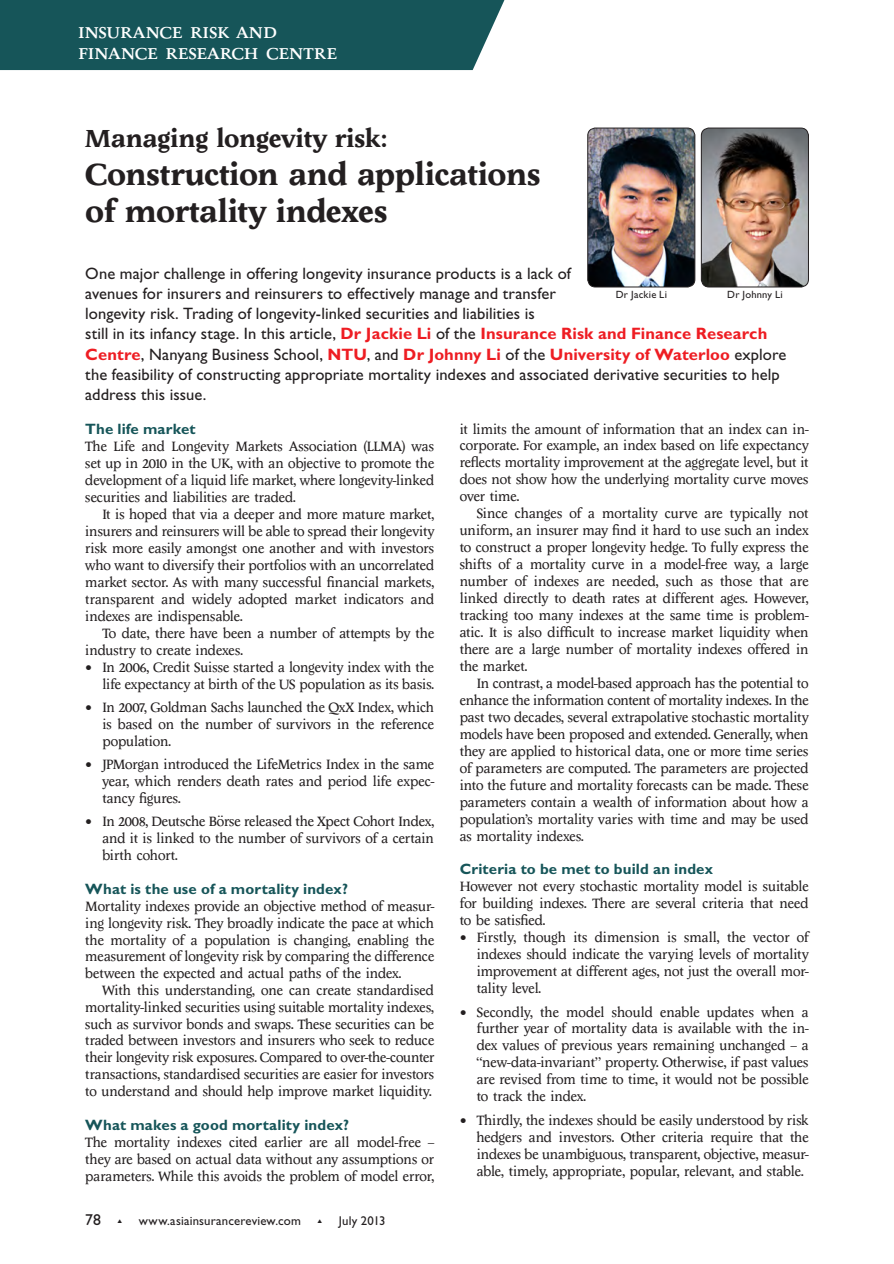
<style>
.page{position:relative;width:894px;height:1264px;background:#fff}
.page>*{position:absolute;margin:0;border:0;box-sizing:border-box;transform-origin:0 0}
.t1{font:700 31.5px/37.5px "Economist 101";letter-spacing:.005em;color:#231f20}
.t2{font:700 25.5px "Economist 101";letter-spacing:.005em;color:#231f20}
.t3{font:22.5px/21px "Economist 101 Small Cap";letter-spacing:-.01em;color:#fff}
.t4{font:16.5px/20.2px "Gill Sans";letter-spacing:.005em;color:#231f20}
.t5{font:15.75px "Gill Sans";color:#231f20}
.t6{font:700 15px "Gill Sans";letter-spacing:.01em;color:#165559}
.t7{font:13.95px/17px "Economist 101";letter-spacing:-.005em;color:#231f20;text-align:justify}
.t8{font:12.75px "Gill Sans";letter-spacing:.015em;color:#231f20}
.t9{font:10.5px "Gill Sans";letter-spacing:.025em;color:#231f20}
.s1{font-weight:700;color:#ee1d23}
</style>
<div class="page">
<img style="left:587px;top:128px;width:107px;height:159px">
<div style="left:587px;top:128px;width:108px;height:159px;border:1px solid #231f20;border-radius:8px"></div>
<img style="left:701px;top:128px;width:107px;height:159px">
<div style="left:701px;top:128px;width:107px;height:159px;border:1px solid #231f20;border-radius:8px"></div>
<div style="left:0;top:0;width:505px;height:70px;background:#165559"></div>
<p class="t3" style="left:78px;top:21px;width:261px">Insurance Risk and<br>Finance Research Centre</p>
<p class="t2" style="left:85px;top:125px;width:303px">Managing longevity risk:</p>
<p class="t1" style="left:85px;top:156px;width:456px">Construction and applications of mortality indexes</p>
<p class="t4" style="left:85px;top:263px;width:702px">One major challenge in offering longevity insurance products is a lack of<br>avenues for insurers and reinsurers to effectively manage and transfer<br>longevity risk. Trading of longevity-linked securities and liabilities is<br>still in its infancy stage. In this article, <span class="s1">Dr Jackie Li</span> of the <span class="s1">Insurance Risk and Finance Research Centre</span>, Nanyang Business School, <span class="s1">NTU</span>, and <span class="s1">Dr Johnny Li</span> of the <span class="s1">University of Waterloo</span> explore the feasibility of constructing appropriate mortality indexes and associated derivative securities to help address this issue.</p>
<p class="t9" style="left:615px;top:288px;width:53px">Dr Jackie Li</p>
<p class="t9" style="left:727px;top:288px;width:57px">Dr Johnny Li</p>
<p class="t6" style="left:85px;top:420px;width:112px">The life market</p>
<p class="t7" style="left:85px;top:438px;width:350px">The Life and Longevity Markets Association (LLMA) was</p>
<p class="t7" style="left:85px;top:455px;width:350px">set up in 2010 in the UK, with an objective to promote the</p>
<p class="t7" style="left:85px;top:472px;width:350px">development of a liquid life market, where longevity-linked</p>
<p class="t7" style="left:85px;top:489px;width:212px">securities and liabilities are traded.</p>
<p class="t7" style="left:102px;top:506px;width:333px">It is hoped that via a deeper and more mature market,</p>
<p class="t7" style="left:85px;top:523px;width:350px">insurers and reinsurers will be able to spread their longevity</p>
<p class="t7" style="left:85px;top:540px;width:350px">risk more easily amongst one another and with investors</p>
<p class="t7" style="left:85px;top:557px;width:350px">who want to diversify their portfolios with an uncorrelated</p>
<p class="t7" style="left:85px;top:573px;width:350px">market sector. As with many successful financial markets,</p>
<p class="t7" style="left:85px;top:590px;width:350px">transparent and widely adopted market indicators and</p>
<p class="t7" style="left:85px;top:607px;width:159px">indexes are indispensable.</p>
<p class="t7" style="left:102px;top:624px;width:333px">To date, there have been a number of attempts by the</p>
<p class="t7" style="left:85px;top:641px;width:159px">industry to create indexes.</p>
<p class="t7" style="left:85px;top:658px;width:350px;text-align:right">• In 2006, Credit Suisse started a longevity index with the life expectancy at birth of the US population as its basis.</p>
<p class="t7" style="left:102px;top:699px;width:333px;text-indent:-17px">• In 2007, Goldman Sachs launched the QxX Index, which is based on the number of survivors in the reference population.</p>
<p class="t7" style="left:102px;top:756px;width:333px;text-indent:-17px">• JPMorgan introduced the LifeMetrics Index in the same year, which renders death rates and period life expec&shy;tancy figures.</p>
<p class="t7" style="left:102px;top:813px;width:333px;text-indent:-17px">• In 2008, Deutsche Börse released the Xpect Cohort Index, and it is linked to the number of survivors of a certain birth cohort.</p>
<p class="t6" style="left:85px;top:880px;width:264px">What is the use of a mortality index?</p>
<p class="t7" style="left:85px;top:898px;width:350px">Mortality indexes provide an objective method of measur-</p>
<p class="t7" style="left:85px;top:914px;width:350px">ing longevity risk. They broadly indicate the pace at which</p>
<p class="t7" style="left:85px;top:931px;width:350px">the mortality of a population is changing, enabling the</p>
<p class="t7" style="left:85px;top:948px;width:350px">measurement of longevity risk by comparing the difference</p>
<p class="t7" style="left:85px;top:965px;width:317px">between the expected and actual paths of the index.</p>
<p class="t7" style="left:102px;top:982px;width:333px">With this understanding, one can create standardised</p>
<p class="t7" style="left:85px;top:998px;width:350px">mortality-linked securities using suitable mortality indexes,</p>
<p class="t7" style="left:85px;top:1015px;width:350px">such as survivor bonds and swaps. These securities can be</p>
<p class="t7" style="left:85px;top:1032px;width:350px">traded between investors and insurers who seek to reduce</p>
<p class="t7" style="left:85px;top:1049px;width:350px">their longevity risk exposures. Compared to over-the-counter</p>
<p class="t7" style="left:85px;top:1066px;width:350px">transactions, standardised securities are easier for investors</p>
<p class="t7" style="left:85px;top:1082px;width:348px">to understand and should help improve market liquidity.</p>
<p class="t6" style="left:85px;top:1115px;width:265px">What makes a good mortality index?</p>
<p class="t7" style="left:85px;top:1133px;width:350px">The mortality indexes cited earlier are all model-free – they are based on actual data without any assumptions or parameters. While this avoids the problem of model error,</p>
<p class="t5" style="left:85px;top:1210px;width:17px">78</p>
<p class="t8" style="left:117px;top:1212px;width:185px">▲ www.asiainsurancereview.com</p>
<p class="t8" style="left:317px;top:1212px;width:70px">▲ July 2013</p>
<p class="t7" style="left:459px;top:420px;width:350px">it limits the amount of information that an index can in-</p>
<p class="t7" style="left:459px;top:437px;width:350px">corporate. For example, an index based on life expectancy</p>
<p class="t7" style="left:459px;top:454px;width:350px">reflects mortality improvement at the aggregate level, but it</p>
<p class="t7" style="left:459px;top:471px;width:350px">does not show how the underlying mortality curve moves</p>
<p class="t7" style="left:459px;top:488px;width:61px">over time.</p>
<p class="t7" style="left:476px;top:505px;width:333px">Since changes of a mortality curve are typically not</p>
<p class="t7" style="left:459px;top:522px;width:350px">uniform, an insurer may find it hard to use such an index</p>
<p class="t7" style="left:459px;top:539px;width:350px">to construct a proper longevity hedge. To fully express the</p>
<p class="t7" style="left:459px;top:556px;width:350px">shifts of a mortality curve in a model-free way, a large</p>
<p class="t7" style="left:459px;top:573px;width:350px">number of indexes are needed, such as those that are</p>
<p class="t7" style="left:459px;top:590px;width:350px">linked directly to death rates at different ages. However,</p>
<p class="t7" style="left:459px;top:607px;width:350px">tracking too many indexes at the same time is problem-</p>
<p class="t7" style="left:459px;top:624px;width:350px">atic. It is also difficult to increase market liquidity when</p>
<p class="t7" style="left:459px;top:641px;width:350px">there are a large number of mortality indexes offered in</p>
<p class="t7" style="left:459px;top:658px;width:69px">the market.</p>
<p class="t7" style="left:476px;top:675px;width:333px">In contrast, a model-based approach has the potential to</p>
<p class="t7" style="left:459px;top:692px;width:350px">enhance the information content of mortality indexes. In the</p>
<p class="t7" style="left:459px;top:708px;width:350px">past two decades, several extrapolative stochastic mortality</p>
<p class="t7" style="left:459px;top:725px;width:350px">models have been proposed and extended. Generally, when</p>
<p class="t7" style="left:459px;top:742px;width:350px">they are applied to historical data, one or more time series</p>
<p class="t7" style="left:459px;top:759px;width:350px">of parameters are computed. The parameters are projected</p>
<p class="t7" style="left:459px;top:776px;width:350px">into the future and mortality forecasts can be made. These</p>
<p class="t7" style="left:459px;top:793px;width:350px">parameters contain a wealth of information about how a</p>
<p class="t7" style="left:459px;top:810px;width:350px">population’s mortality varies with time and may be used</p>
<p class="t7" style="left:459px;top:827px;width:125px">as mortality indexes.</p>
<p class="t6" style="left:459px;top:860px;width:255px">Criteria to be met to build an index</p>
<p class="t7" style="left:459px;top:878px;width:350px">However not every stochastic mortality model is suitable for building indexes. There are several criteria that need to be satisfied.</p>
<p class="t7" style="left:476px;top:929px;width:333px;text-indent:-17px">• Firstly, though its dimension is small, the vector of indexes should indicate the varying levels of mortality improvement at different ages, not just the overall mor&shy;tality level.</p>
<p class="t7" style="left:476px;top:1003px;width:333px;text-indent:-17px">• Secondly, the model should enable updates when a further year of mortality data is available with the in&shy;dex values of previous years remaining unchanged – a “new-data-invariant” property. Otherwise, if past values are revised from time to time, it would not be possible to track the index.</p>
<p class="t7" style="left:476px;top:1111px;width:333px;text-indent:-17px">• Thirdly, the indexes should be easily understood by risk hedgers and investors. Other criteria require that the indexes be unambiguous, transparent, objective, measur&shy;able, timely, appropriate, popular, relevant, and stable.</p>
</div>
